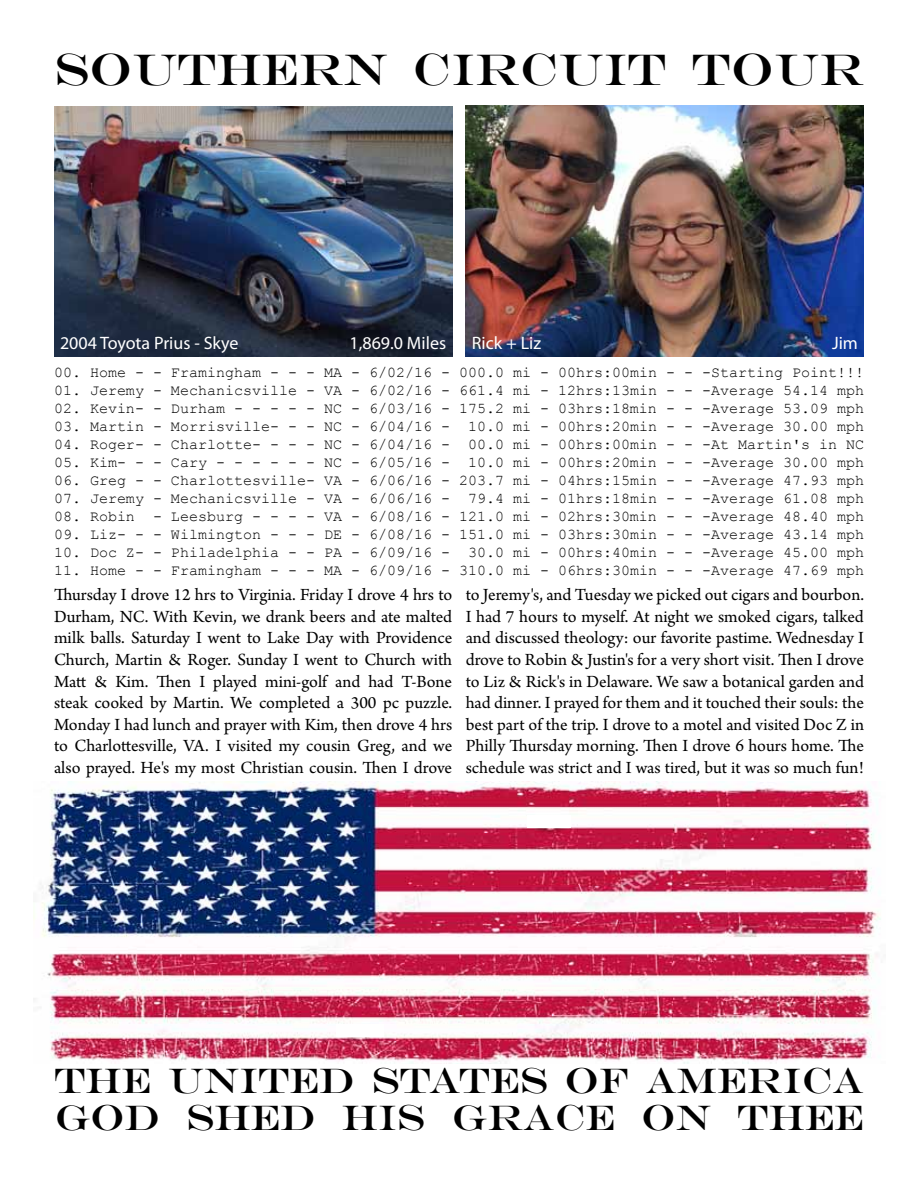
<style>
.page{position:relative;width:918px;height:1188px;background:#fff}
.page>*{position:absolute;margin:0;border:0;box-sizing:border-box;transform-origin:0 0}
.t1{font:45px "Engravers";color:#000}
.t2{font:36px/36.8px "Engravers";color:#000}
.t3{font:18px/21.6px "Arno Pro";color:#000;text-align:justify}
.t4{font:18px "Myriad Pro";color:#fff}
.t5{font:15px "Courier New";color:#000}
</style>
<div class="page">
<img style="left:54px;top:107px;width:398px;height:249px">
<img style="left:466px;top:105px;width:398px;height:251px">
<img style="left:34px;top:781px;width:847px;height:283px">
<div style="left:528px;top:815px;width:43px;height:13px;background:#fff"></div>
<div style="left:336px;top:1024px;width:48px;height:13px;background:#fff"></div>
<h1 class="t1" style="left:54px;top:43px;width:811px">SOUTHERN CIRCUIT TOUR</h1>
<p class="t4" style="left:60px;top:332px;width:180px">2004 Toyota Prius - Skye</p>
<p class="t4" style="left:350px;top:332px;width:98px">1,869.0 Miles</p>
<p class="t4" style="left:472px;top:332px;width:71px">Rick + Liz</p>
<p class="t4" style="left:832px;top:332px;width:27px">Jim</p>
<p class="t5" style="left:54px;top:363px;width:812px">00. Home - - Framingham - - - MA - 6/02/16 - 000.0 mi - 00hrs:00min - - -Starting Point!!!</p>
<p class="t5" style="left:54px;top:381px;width:812px">01. Jeremy - Mechanicsville - VA - 6/02/16 - 661.4 mi - 12hrs:13min - - -Average 54.14 mph</p>
<p class="t5" style="left:54px;top:399px;width:812px">02. Kevin- - Durham - - - - - NC - 6/03/16 - 175.2 mi - 03hrs:18min - - -Average 53.09 mph</p>
<p class="t5" style="left:54px;top:417px;width:812px">03. Martin - Morrisville- - - NC - 6/04/16 - 10.0 mi - 00hrs:20min - - -Average 30.00 mph</p>
<p class="t5" style="left:54px;top:435px;width:812px">04. Roger- - Charlotte- - - - NC - 6/04/16 - 00.0 mi - 00hrs:00min - - -At Martin's in NC</p>
<p class="t5" style="left:54px;top:453px;width:812px">05. Kim- - - Cary - - - - - - NC - 6/05/16 - 10.0 mi - 00hrs:20min - - -Average 30.00 mph</p>
<p class="t5" style="left:54px;top:471px;width:812px">06. Greg - - Charlottesville- VA - 6/06/16 - 203.7 mi - 04hrs:15min - - -Average 47.93 mph</p>
<p class="t5" style="left:54px;top:489px;width:812px">07. Jeremy - Mechanicsville - VA - 6/06/16 - 79.4 mi - 01hrs:18min - - -Average 61.08 mph</p>
<p class="t5" style="left:54px;top:507px;width:812px">08. Robin - Leesburg - - - - VA - 6/08/16 - 121.0 mi - 02hrs:30min - - -Average 48.40 mph</p>
<p class="t5" style="left:54px;top:525px;width:812px">09. Liz- - - Wilmington - - - DE - 6/08/16 - 151.0 mi - 03hrs:30min - - -Average 43.14 mph</p>
<p class="t5" style="left:54px;top:543px;width:812px">10. Doc Z- - Philadelphia - - PA - 6/09/16 - 30.0 mi - 00hrs:40min - - -Average 45.00 mph</p>
<p class="t5" style="left:54px;top:561px;width:812px">11. Home - - Framingham - - - MA - 6/09/16 - 310.0 mi - 06hrs:30min - - -Average 47.69 mph</p>
<p class="t3" style="left:54px;top:585px;width:400px">Thursday I drove 12 hrs to Virginia. Friday I drove 4 hrs to Durham, NC. With Kevin, we drank beers and ate malted milk balls. Saturday I went to Lake Day with Providence Church, Martin &amp; Roger. Sunday I went to Church with Matt &amp; Kim. Then I played mini-golf and had T-Bone steak cooked by Martin. We completed a 300 pc puzzle.<br>Monday I had lunch and prayer with Kim, then drove 4 hrs to Charlottesville, VA. I visited my cousin Greg, and we also prayed. He's my most Christian cousin. Then I drove</p>
<p class="t3" style="left:466px;top:585px;width:400px">to Jeremy's, and Tuesday we picked out cigars and bourbon.<br>I had 7 hours to myself. At night we smoked cigars, talked and discussed theology: our favorite pastime. Wednesday I drove to Robin &amp; Justin's for a very short visit. Then I drove to Liz &amp; Rick's in Delaware. We saw a botanical garden and had dinner. I prayed for them and it touched their souls: the best part of the trip. I drove to a motel and visited Doc Z in Philly Thursday morning. Then I drove 6 hours home. The schedule was strict and I was tired, but it was so much fun!</p>
<h2 class="t2" style="left:54px;top:1062px;width:811px">THE UNITED STATES OF AMERICA<br>GOD SHED HIS GRACE ON THEE</h2>
</div>
